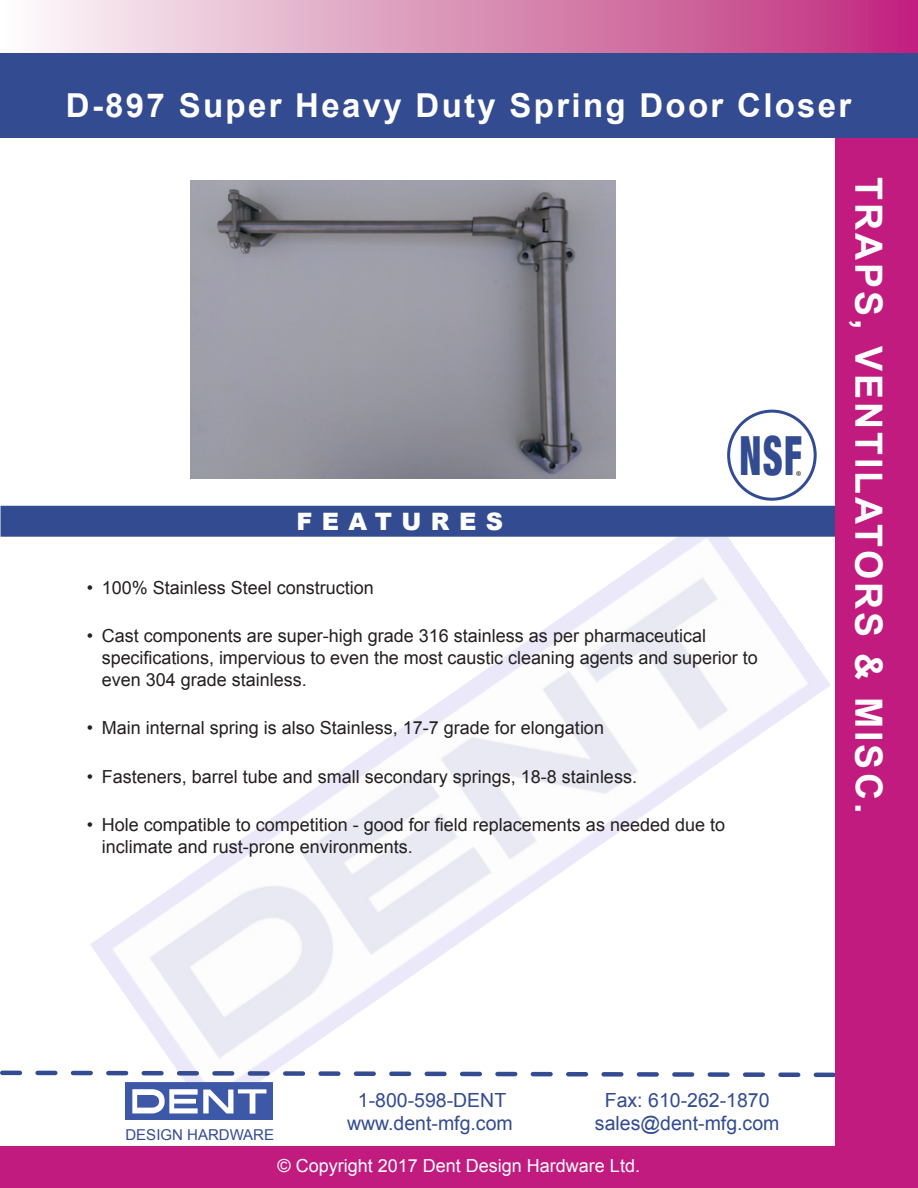
<style>
.page{position:relative;width:918px;height:1188px;background:#fff}
.page>*{position:absolute;margin:0;border:0;box-sizing:border-box;transform-origin:0 0}
.t1{font:900 condensed 54px "Helvetica Neue";color:#334b91;scale:.69 1}
.t2{font:700 37.5px "Arial";letter-spacing:.08em;color:#fff}
.t3{font:700 33px "Arial";letter-spacing:.07em;color:#fff}
.t4{font:900 24px "Arial";letter-spacing:.39em;color:#fff}
.t5{font:19.5px/23.4px "Arial";color:#334b91;text-align:center}
.t6{font:18px/21.6px "Arial";color:#231f20}
.t7{font:18px "Arial";color:#fff}
.t8{font:18px "Minion Pro";color:#231f20}
.t9{font:15px "Arial";color:#334b91}
</style>
<div class="page">
<img style="left:90px;top:537px;width:741px;height:579px">
<div style="left:1px;top:507px;width:834px;height:29px;background:#334b91"></div>
<div style="left:1px;top:506px;width:835px;height:31px;border:2px solid #334b91"></div>
<svg style="left:0;top:1068px;width:835px;height:11px"></svg>
<div style="left:835px;top:138px;width:83px;height:1050px;background:#c11b7f"></div>
<div style="left:0;top:52px;width:918px;height:86px;background:#334b91"></div>
<div style="left:0;top:1147px;width:836px;height:41px;background:#c11b7f"></div>
<div style="left:0;top:0;width:918px;height:52px;background:linear-gradient(to right,#fafdf9,#be2a7b)"></div>
<img style="left:126px;top:1083px;width:147px;height:37px">
<img style="left:191px;top:180px;width:424px;height:298px">
<div style="left:727px;top:410px;width:90px;height:91px;border:3px solid #334b91;border-radius:50%"></div>
<p class="t3" style="left:66px;top:84px;width:787px">D-897 Super Heavy Duty Spring Door Closer</p>
<h3 class="t4" style="left:297px;top:508px;width:208px">FEATURES</h3>
<p class="t1" style="left:740px;top:411px;width:92px">NSF</p>
<p class="t8" style="left:796px;top:465px;width:7px">®</p>
<p class="t6" style="left:87px;top:577px;width:289px">• 100% Stainless Steel construction</p>
<p class="t6" style="left:102px;top:626px;width:657px;text-indent:-15px">• Cast components are super-high grade 316 stainless as per pharmaceutical specifications, impervious to even the most caustic cleaning agents and superior to even 304 grade stainless.</p>
<p class="t6" style="left:87px;top:717px;width:519px">• Main internal spring is also Stainless, 17-7 grade for elongation</p>
<p class="t6" style="left:87px;top:766px;width:552px">• Fasteners, barrel tube and small secondary springs, 18-8 stainless.</p>
<p class="t6" style="left:102px;top:815px;width:625px;text-indent:-15px">• Hole compatible to competition - good for field replacements as needed due to inclimate and rust-prone environments.</p>
<h2 class="t2" style="left:894px;top:177px;width:638px;rotate:90deg">TRAPS, VENTILATORS &amp; MISC.</h2>
<p class="t9" style="left:125px;top:1125px;width:150px">DESIGN HARDWARE</p>
<p class="t5" style="left:347px;top:1088px;width:167px">1-800-598-DENT www.dent-mfg.com</p>
<p class="t5" style="left:595px;top:1088px;width:186px">Fax: 610-262-1870 sales@dent-mfg.com</p>
<p class="t7" style="left:278px;top:1154px;width:364px">© Copyright 2017 Dent Design Hardware Ltd.</p>
</div>
